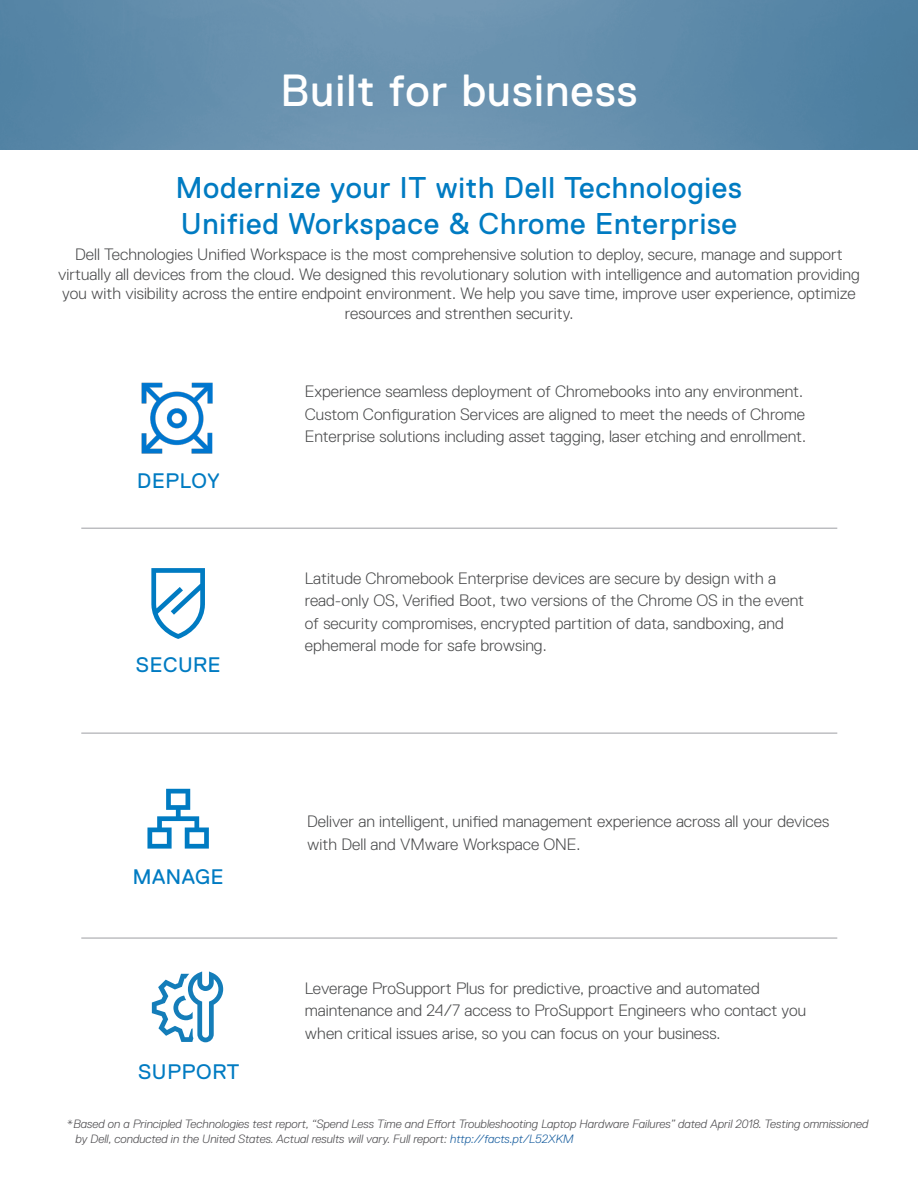
<style>
.page{position:relative;width:918px;height:1188px;background:#fff}
.page>*{position:absolute;margin:0;border:0;box-sizing:border-box;transform-origin:0 0}
.t1{font:45px "Dell Replica";letter-spacing:.025em;color:#fff}
.t2{font:30px "Dell Replica";letter-spacing:.025em;color:#007bc2}
.t3{font:21px "Dell Replica";letter-spacing:.025em;color:#007bc2}
.t4{font:300 16.5px/22.5px "Dell Replica";color:#4b4c4d}
.t5{font:italic 300 12px/14.4px "Dell Replica";color:#4d4c4f}
.s1{color:#175d9e}
</style>
<div class="page">
<img style="left:0;top:0;width:918px;height:150px">
<hr style="left:81px;top:528px;width:756px;height:1px;background:#a8a9ad">
<hr style="left:81px;top:733px;width:756px;height:1px;background:#a8a9ad">
<hr style="left:81px;top:938px;width:756px;height:1px;background:#a8a9ad">
<svg style="left:147px;top:789px;width:62px;height:60px"></svg>
<svg style="left:151px;top:568px;width:54px;height:71px"></svg>
<img style="left:141px;top:383px;width:71px;height:71px">
<svg style="left:152px;top:971px;width:71px;height:71px"></svg>
<p class="t1" style="left:280px;top:65px;width:359px">Built for business</p>
<p class="t2" style="left:176px;top:171px;width:568px">Modernize your IT with Dell Technologies</p>
<p class="t2" style="left:181px;top:207px;width:558px">Unified Workspace &amp; Chrome Enterprise</p>
<p class="t4" style="left:58px;top:244px;width:803px;line-height:19.8px;text-align:center">Dell Technologies Unified Workspace is the most comprehensive solution to deploy, secure, manage and support virtually all devices from the cloud. We designed this revolutionary solution with intelligence and automation providing you with visibility across the entire endpoint environment. We help you save time, improve user experience, optimize resources and strenthen security.</p>
<p class="t3" style="left:137px;top:470px;width:84px">DEPLOY</p>
<p class="t3" style="left:136px;top:653px;width:86px">SECURE</p>
<p class="t3" style="left:133px;top:865px;width:92px">MANAGE</p>
<p class="t3" style="left:138px;top:1060px;width:103px">SUPPORT</p>
<p class="t4" style="left:305px;top:380px;width:503px">Experience seamless deployment of Chromebooks into any environment.<br>Custom Configuration Services are aligned to meet the needs of Chrome<br>Enterprise solutions including asset tagging, laser etching and enrollment.</p>
<p class="t4" style="left:305px;top:567px;width:501px">Latitude Chromebook Enterprise devices are secure by design with a read-only OS, Verified Boot, two versions of the Chrome OS in the event of security compromises, encrypted partition of data, sandboxing, and ephemeral mode for safe browsing.</p>
<p class="t4" style="left:307px;top:810px;width:524px">Deliver an intelligent, unified management experience across all your devices with Dell and VMware Workspace ONE.</p>
<p class="t4" style="left:305px;top:977px;width:503px">Leverage ProSupport Plus for predictive, proactive and automated maintenance and 24/7 access to ProSupport Engineers who contact you when critical issues arise, so you can focus on your business.</p>
<p class="t5" style="left:76px;top:1117px;width:794px;text-indent:-9px">*Based on a Principled Technologies test report, “Spend Less Time and Effort Troubleshooting Laptop Hardware Failures” dated April 2018. Testing ommissioned by Dell, conducted in the United States. Actual results will vary. Full report: <span class="s1">http://facts.pt/L52XKM</span></p>
</div>
